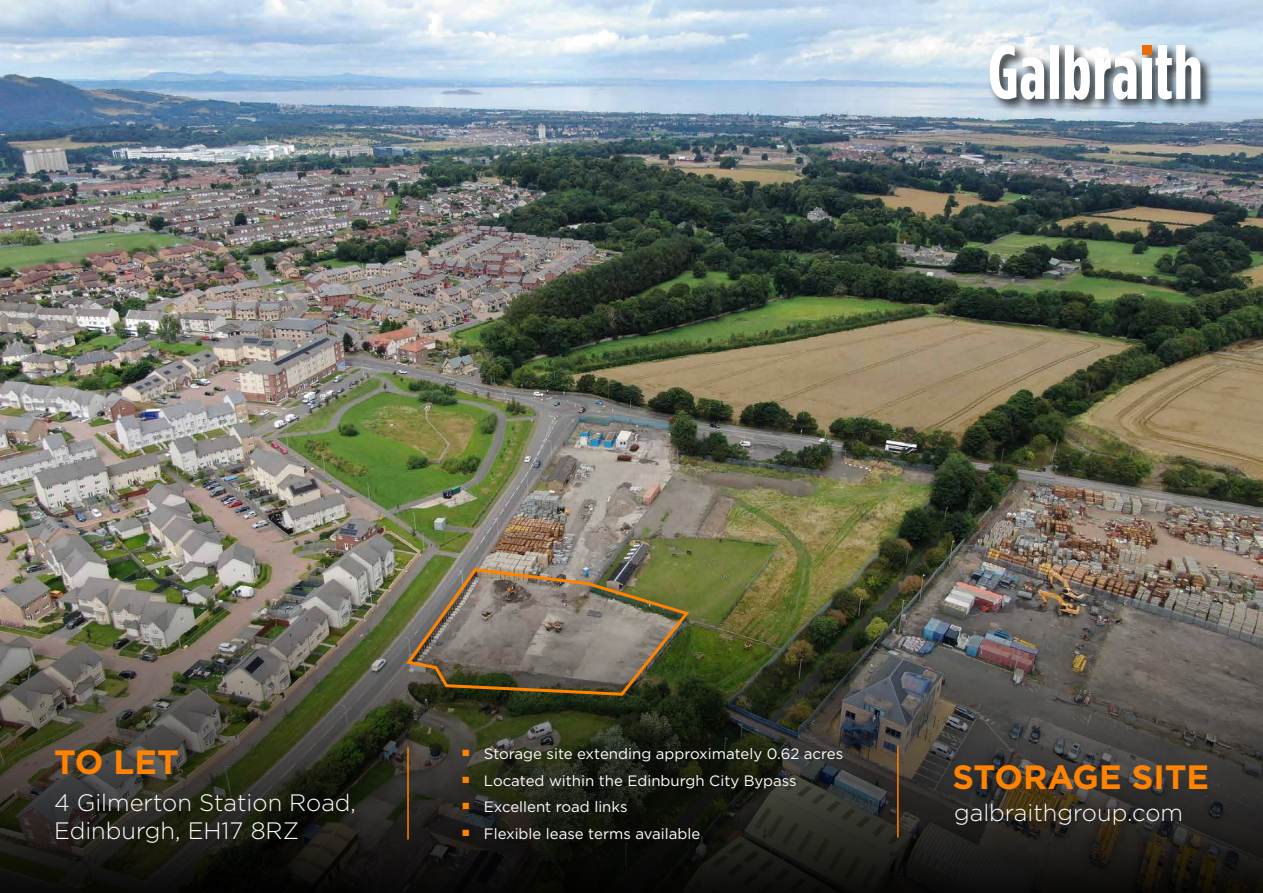
<style>
.page{position:relative;width:1263px;height:893px;background:#fff}
.page>*{position:absolute;margin:0;border:0;box-sizing:border-box;transform-origin:0 0}
.t1{font:700 33.75px "Gotham";color:#ff8300}
.t2{font:300 23.7px/28.5px "Gotham";color:#fff}
.t3{font:15px "Gotham";color:#fff}
</style>
<div class="page">
<img style="left:0;top:0;width:1263px;height:525px">
<img style="left:0;top:525px;width:1263px;height:368px">
<div style="left:987px;top:43px;width:227px;height:70px;background:#000;opacity:.75"></div>
<svg style="left:990px;top:45px;width:210px;height:55px"></svg>
<div style="left:1142px;top:45px;width:9px;height:10px;background:#ed6b06"></div>
<div style="left:1142px;top:58px;width:9px;height:41px;background:#fff"></div>
<hr style="left:407px;top:747px;width:2px;height:92px;background:#ff8300">
<hr style="left:897px;top:745px;width:2px;height:92px;background:#ff8300">
<img style="left:404px;top:566px;width:288px;height:131px">
<p class="t3" style="left:463px;top:744px;width:382px"><sup>■</sup> Storage site extending approximately 0.62 acres</p>
<p class="t3" style="left:463px;top:771px;width:336px"><sup>■</sup> Located within the Edinburgh City Bypass</p>
<p class="t3" style="left:463px;top:798px;width:166px"><sup>■</sup> Excellent road links</p>
<p class="t3" style="left:463px;top:824px;width:239px"><sup>■</sup> Flexible lease terms available</p>
<h1 class="t1" style="left:54px;top:740px;width:126px">TO LET</h1>
<h2 class="t2" style="left:54px;top:787px;width:304px">4 Gilmerton Station Road,<br>Edinburgh, EH17 8RZ</h2>
<h2 class="t2" style="left:954px;top:798px;width:231px">galbraithgroup.com</h2>
<h1 class="t1" style="left:952px;top:755px;width:258px">STORAGE SITE</h1>
</div>
